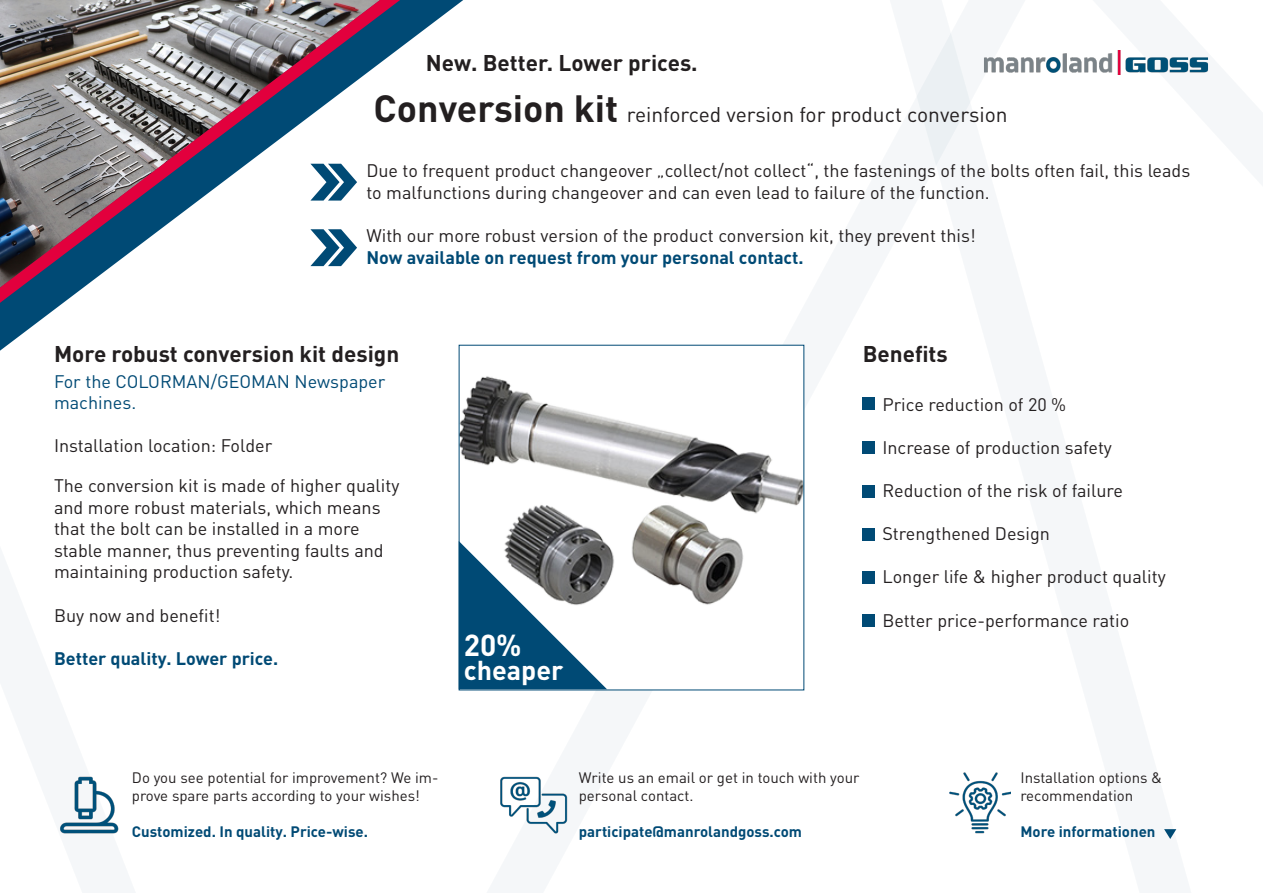
<style>
.page{position:relative;width:1263px;height:893px;background:#fff}
.page>*{position:absolute;margin:0;border:0;box-sizing:border-box;transform-origin:0 0}
.t1{font:700 30px "DIN Pro";color:#fff}
.t2{font:700 27px "DIN Pro";color:#fff}
.t3{font:700 22.5px "DIN Pro";color:#231f20}
.t4{font:21px "DIN Pro";color:#231f20}
.t5{font:18px/21.6px "DIN Pro";color:#231f20}
.t6{font:18px/21.6px "DIN Pro";color:#004a75}
.t7{font:700 18px "DIN Pro";color:#004a75}
.t8{font:15px "DIN Pro";color:#231f20}
.t9{font:700 15px "DIN Pro";color:#004a75}
.s1{font-weight:700;font-size:37.5px}
.s2{font-weight:700;color:#004a75}
</style>
<div class="page">
<svg style="left:480px;top:33px;width:490px;height:658px"></svg>
<img style="left:461px;top:347px;width:341px;height:341px">
<div style="left:863px;top:398px;width:12px;height:12px;background:#004a75"></div>
<div style="left:863px;top:441px;width:12px;height:13px;background:#004a75"></div>
<div style="left:863px;top:485px;width:12px;height:12px;background:#004a75"></div>
<div style="left:863px;top:528px;width:12px;height:12px;background:#004a75"></div>
<div style="left:863px;top:571px;width:12px;height:12px;background:#004a75"></div>
<div style="left:863px;top:614px;width:12px;height:12px;background:#004a75"></div>
<svg style="left:0;top:0;width:463px;height:351px"></svg>
<svg style="left:0;top:0;width:400px;height:303px"></svg>
<img style="left:983px;top:50px;width:226px;height:24px">
<img style="left:500px;top:776px;width:68px;height:58px">
<img style="left:59px;top:776px;width:60px;height:58px">
<svg style="left:459px;top:541px;width:148px;height:148px"></svg>
<img style="left:949px;top:772px;width:62px;height:62px">
<svg style="left:1164px;top:829px;width:12px;height:10px"></svg>
<svg style="left:310px;top:164px;width:47px;height:37px"></svg>
<svg style="left:310px;top:229px;width:47px;height:37px"></svg>
<p class="t3" style="left:426px;top:48px;width:273px">New. Better. Lower prices.</p>
<p class="t4" style="left:374px;top:100px;width:636px"><span class="s1">Conversion kit</span> reinforced version for product conversion</p>
<p class="t5" style="left:366px;top:159px;width:825px">Due to frequent product changeover „collect/not collect“, the fastenings of the bolts often fail, this leads to malfunctions during changeover and can even lead to failure of the function.</p>
<p class="t5" style="left:366px;top:224px;width:611px">With our more robust version of the product conversion kit, they prevent this!<br><span class="s2">Now available on request from your personal contact.</span></p>
<p class="t3" style="left:54px;top:339px;width:347px">More robust conversion kit design</p>
<p class="t6" style="left:54px;top:369px;width:333px">For the COLORMAN/GEOMAN Newspaper machines.</p>
<p class="t5" style="left:54px;top:434px;width:220px">Installation location: Folder</p>
<p class="t5" style="left:54px;top:474px;width:347px">The conversion kit is made of higher quality and more robust materials, which means that the bolt can be installed in a more stable manner, thus preventing faults and maintaining production safety.</p>
<p class="t5" style="left:54px;top:603px;width:168px">Buy now and benefit!</p>
<p class="t7" style="left:54px;top:646px;width:226px">Better quality. Lower price.</p>
<p class="t1" style="left:464px;top:624px;width:60px">20%</p>
<p class="t2" style="left:464px;top:652px;width:101px">cheaper</p>
<p class="t3" style="left:863px;top:339px;width:87px">Benefits</p>
<p class="t5" style="left:882px;top:392px;width:185px">Price reduction of 20 %</p>
<p class="t5" style="left:882px;top:436px;width:231px">Increase of production safety</p>
<p class="t5" style="left:882px;top:479px;width:242px">Reduction of the risk of failure</p>
<p class="t5" style="left:882px;top:522px;width:169px">Strengthened Design</p>
<p class="t5" style="left:882px;top:565px;width:285px">Longer life &amp; higher product quality</p>
<p class="t5" style="left:882px;top:608px;width:248px">Better price-performance ratio</p>
<p class="t8" style="left:132px;top:767px;width:308px">Do you see potential for improvement? We im-</p>
<p class="t8" style="left:132px;top:785px;width:289px">prove spare parts according to your wishes!</p>
<p class="t9" style="left:132px;top:821px;width:238px">Customized. In quality. Price-wise.</p>
<p class="t8" style="left:579px;top:767px;width:282px">Write us an email or get in touch with your</p>
<p class="t8" style="left:579px;top:785px;width:116px">personal contact.</p>
<p class="t9" style="left:579px;top:821px;width:225px">participate@manrolandgoss.com</p>
<p class="t8" style="left:1020px;top:767px;width:143px">Installation options &amp;</p>
<p class="t8" style="left:1020px;top:785px;width:114px">recommendation</p>
<p class="t9" style="left:1020px;top:821px;width:137px">More informationen</p>
</div>
